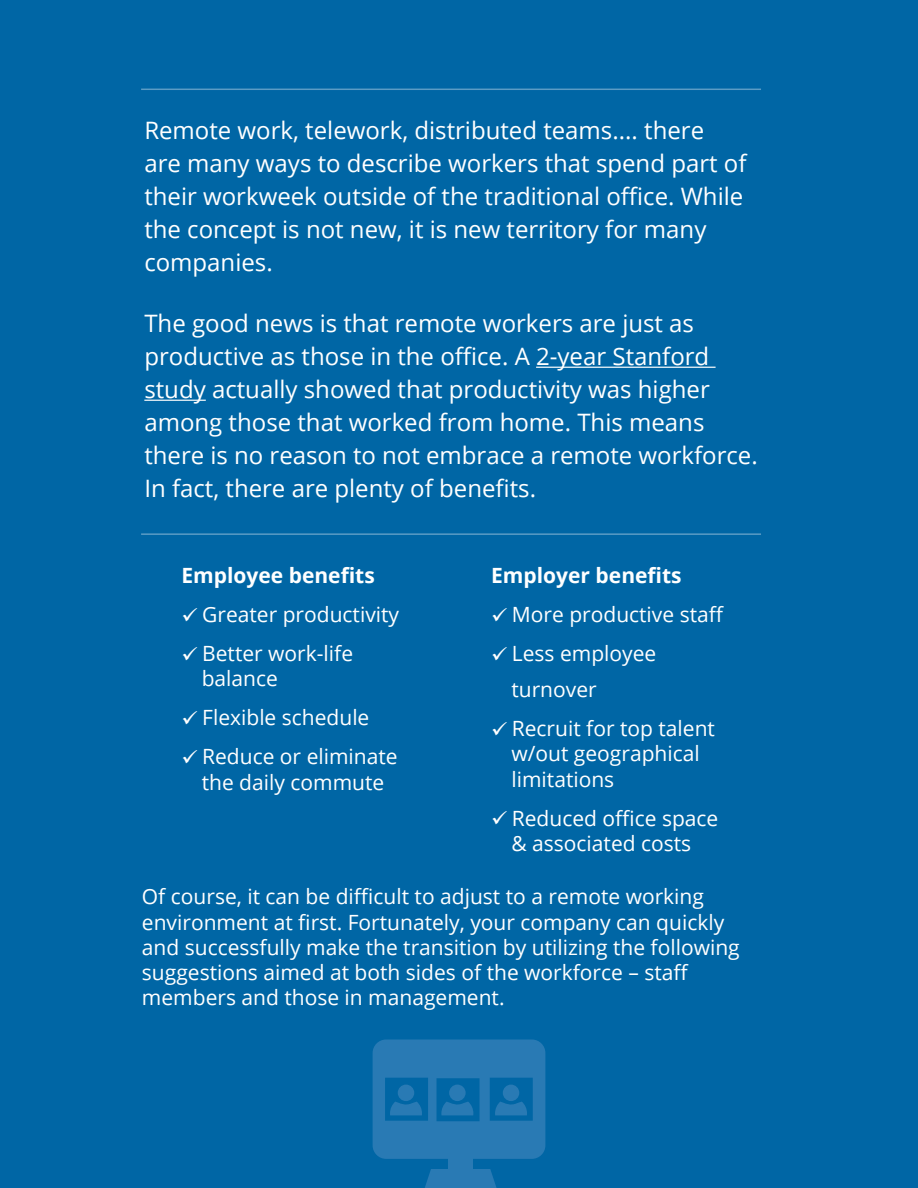
<style>
.page{position:relative;width:918px;height:1188px;background:#0066a5}
.page>*{position:absolute;margin:0;border:0;box-sizing:border-box;transform-origin:0 0}
.t1{font:24px/33px "Open Sans";color:#fff}
.t2{font:21px/25.2px "Open Sans";color:#fff}
.t3{font:700 21px "Open Sans";color:#fff}
</style>
<div class="page">
<div style="left:448px;top:1155px;width:25px;height:32px;background:#297ab4"></div>
<svg style="left:425px;top:1169px;width:72px;height:19px"></svg>
<svg style="left:373px;top:1040px;width:172px;height:119px"></svg>
<div style="left:503px;top:1085px;width:16px;height:16px;background:#297ab4;border-radius:50%"></div>
<hr style="left:536px;top:367px;width:180px;height:1px;background:#fff">
<hr style="left:144px;top:400px;width:62px;height:1px;background:#fff">
<hr style="left:141px;top:89px;width:620px;height:1px;background:#fff">
<hr style="left:141px;top:533px;width:620px;height:2px;background:#fff">
<p class="t1" style="left:144px;top:113px;width:604px">Remote work, telework, distributed teams.... there are many ways to describe workers that spend part of their workweek outside of the traditional office. While the concept is not new, it is new territory for many companies.</p>
<p class="t1" style="left:144px;top:307px;width:615px">The good news is that remote workers are just as productive as those in the office. A 2-year Stanford study actually showed that productivity was higher among those that worked from home. This means there is no reason to not embrace a remote workforce.<br>In fact, there are plenty of benefits.</p>
<p class="t3" style="left:182px;top:561px;width:195px">Employee benefits</p>
<p class="t2" style="left:182px;top:602px;width:219px">✓ Greater productivity</p>
<p class="t2" style="left:182px;top:641px;width:173px">✓ Better work-life</p>
<p class="t2" style="left:202px;top:666px;width:78px">balance</p>
<p class="t2" style="left:182px;top:705px;width:189px">✓ Flexible schedule</p>
<p class="t2" style="left:182px;top:744px;width:218px">✓ Reduce or eliminate</p>
<p class="t2" style="left:202px;top:769px;width:184px">the daily commute</p>
<p class="t3" style="left:491px;top:561px;width:192px">Employer benefits</p>
<p class="t2" style="left:491px;top:602px;width:234px">✓ More productive staff</p>
<p class="t2" style="left:491px;top:641px;width:167px">✓ Less employee</p>
<p class="t2" style="left:511px;top:677px;width:87px">turnover</p>
<p class="t2" style="left:491px;top:716px;width:225px">✓ Recruit for top talent</p>
<p class="t2" style="left:511px;top:741px;width:190px">w/out geographical limitations</p>
<p class="t2" style="left:491px;top:805px;width:229px">✓ Reduced office space</p>
<p class="t2" style="left:511px;top:830px;width:181px">&amp; associated costs</p>
<p class="t2" style="left:142px;top:884px;width:599px">Of course, it can be difficult to adjust to a remote working environment at first. Fortunately, your company can quickly and successfully make the transition by utilizing the following suggestions aimed at both sides of the workforce – staff members and those in management.</p>
</div>
